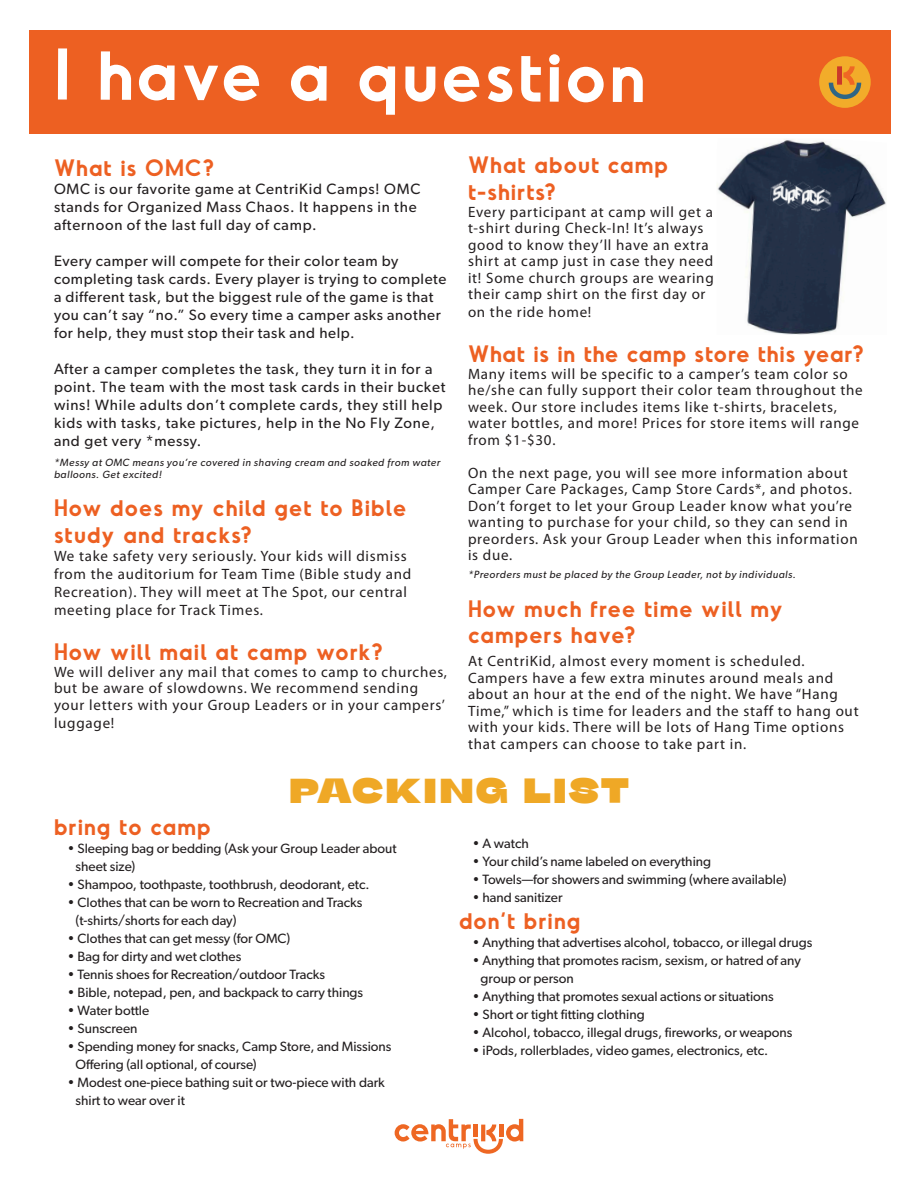
<style>
.page{position:relative;width:918px;height:1188px;background:#fff}
.page>*{position:absolute;margin:0;border:0;box-sizing:border-box;transform-origin:0 0}
.t1{font:600 69px "Odudo";letter-spacing:.045em;color:#fff}
.sub_head{font:800 34.5px "Stinger Wide";letter-spacing:.05em;color:#efa826}
.sub_head-2{font:600 22.5px/27px "Odudo";letter-spacing:.05em;color:#ed6022}
.Body{font:15px/16.5px "Myriad Pro";letter-spacing:.05em;color:#231f20}
.t2{font:15px/18px "Gibson";letter-spacing:.05em;color:#231f20}
.Body-2{font:13.5px/18px "Gibson";color:#231f20}
.t3{font:italic 10.5px/12.6px "Gibson";letter-spacing:.05em;color:#231f20}
</style>
<div class="page">
<div style="left:29px;top:30px;width:862px;height:104px;background:#ed6022"></div>
<div style="left:819px;top:56px;width:52px;height:52px;background:#f2ac2a;border-radius:26px"></div>
<svg style="left:829px;top:66px;width:32px;height:33px"></svg>
<svg style="left:395px;top:1119px;width:128px;height:35px"></svg>
<img style="left:717px;top:139px;width:169px;height:196px">
<p class="t1" style="left:54px;top:31px;width:593px">I have a question</p>
<p class="sub_head-2" style="left:468px;top:151px;width:202px">What about camp t-shirts?</p>
<p class="Body" style="left:468px;top:204px;width:247px">Every participant at camp will get a t-shirt during Check-In! It’s always good to know they’ll have an extra shirt at camp just in case they need it! Some church groups are wearing their camp shirt on the first day or</p>
<p class="Body" style="left:468px;top:305px;width:125px">on the ride home!</p>
<p class="sub_head-2" style="left:468px;top:340px;width:397px">What is in the camp store this year?</p>
<p class="Body" style="left:468px;top:366px;width:396px">Many items will be specific to a camper’s team color so he/she can fully support their color team throughout the week. Our store includes items like t-shirts, bracelets, water bottles, and more! Prices for store items will range from $1-$30.</p>
<p class="Body" style="left:468px;top:465px;width:391px">On the next page, you will see more information about Camper Care Packages, Camp Store Cards*, and photos.<br>Don’t forget to let your Group Leader know what you’re wanting to purchase for your child, so they can send in preorders. Ask your Group Leader when this information is due.</p>
<p class="t3" style="left:468px;top:568px;width:329px">*Preorders must be placed by the Group Leader, not by individuals.</p>
<p class="sub_head-2" style="left:468px;top:595px;width:316px">How much free time will my</p>
<p class="sub_head-2" style="left:468px;top:621px;width:169px">campers have?</p>
<p class="Body" style="left:468px;top:653px;width:392px">At CentriKid, almost every moment is scheduled.<br>Campers have a few extra minutes around meals and about an hour at the end of the night. We have “Hang Time,” which is time for leaders and the staff to hang out with your kids. There will be lots of Hang Time options that campers can choose to take part in.</p>
<p class="sub_head" style="left:289px;top:771px;width:342px">PACKING LIST</p>
<p class="sub_head-2" style="left:54px;top:154px;width:162px">What is OMC?</p>
<p class="t2" style="left:54px;top:180px;width:368px">OMC is our favorite game at CentriKid Camps! OMC stands for Organized Mass Chaos. It happens in the afternoon of the last full day of camp.</p>
<p class="t2" style="left:54px;top:252px;width:394px">Every camper will compete for their color team by completing task cards. Every player is trying to complete a different task, but the biggest rule of the game is that you can’t say “no.” So every time a camper asks another for help, they must stop their task and help.</p>
<p class="t2" style="left:54px;top:360px;width:393px">After a camper completes the task, they turn it in for a point. The team with the most task cards in their bucket wins! While adults don’t complete cards, they still help kids with tasks, take pictures, help in the No Fly Zone, and get very *messy.</p>
<p class="t3" style="left:54px;top:456px;width:388px">*Messy at OMC means you’re covered in shaving cream and soaked from water balloons. Get excited!</p>
<p class="sub_head-2" style="left:54px;top:494px;width:354px">How does my child get to Bible study and tracks?</p>
<p class="Body" style="left:54px;top:548px;width:359px;line-height:18px">We take safety very seriously. Your kids will dismiss from the auditorium for Team Time (Bible study and Recreation). They will meet at The Spot, our central meeting place for Track Times.</p>
<p class="sub_head-2" style="left:54px;top:638px;width:330px">How will mail at camp work?</p>
<p class="Body" style="left:54px;top:664px;width:395px">We will deliver any mail that comes to camp to churches, but be aware of slowdowns. We recommend sending your letters with your Group Leaders or in your campers’</p>
<p class="Body" style="left:54px;top:715px;width:62px">luggage!</p>
<p class="sub_head-2" style="left:54px;top:813px;width:158px">bring to camp</p>
<p class="Body-2" style="left:76px;top:839px;width:323px;text-indent:-8px">• Sleeping bag or bedding (Ask your Group Leader about sheet size)</p>
<p class="Body-2" style="left:68px;top:875px;width:304px">• Shampoo, toothpaste, toothbrush, deodorant, etc.</p>
<p class="Body-2" style="left:76px;top:893px;width:288px;text-indent:-8px">• Clothes that can be worn to Recreation and Tracks (t-shirts/shorts for each day)</p>
<p class="Body-2" style="left:68px;top:929px;width:224px">• Clothes that can get messy (for OMC)</p>
<p class="Body-2" style="left:68px;top:947px;width:175px">• Bag for dirty and wet clothes</p>
<p class="Body-2" style="left:68px;top:965px;width:259px">• Tennis shoes for Recreation/outdoor Tracks</p>
<p class="Body-2" style="left:68px;top:983px;width:297px">• Bible, notepad, pen, and backpack to carry things</p>
<p class="Body-2" style="left:68px;top:1001px;width:83px">• Water bottle</p>
<p class="Body-2" style="left:68px;top:1019px;width:72px">• Sunscreen</p>
<p class="Body-2" style="left:76px;top:1037px;width:317px;text-indent:-8px">• Spending money for snacks, Camp Store, and Missions<br>Offering (all optional, of course)</p>
<p class="Body-2" style="left:76px;top:1073px;width:311px;text-indent:-8px">• Modest one-piece bathing suit or two-piece with dark shirt to wear over it</p>
<p class="Body-2" style="left:472px;top:834px;width:58px">• A watch</p>
<p class="Body-2" style="left:472px;top:852px;width:240px">• Your child’s name labeled on everything</p>
<p class="Body-2" style="left:472px;top:870px;width:316px">• Towels—for showers and swimming (where available)</p>
<p class="Body-2" style="left:472px;top:888px;width:92px">• hand sanitizer</p>
<p class="sub_head-2" style="left:459px;top:907px;width:123px">don’t bring</p>
<p class="Body-2" style="left:472px;top:933px;width:341px">• Anything that advertises alcohol, tobacco, or illegal drugs</p>
<p class="Body-2" style="left:481px;top:951px;width:322px;text-indent:-8px">• Anything that promotes racism, sexism, or hatred of any group or person</p>
<p class="Body-2" style="left:472px;top:987px;width:303px">• Anything that promotes sexual actions or situations</p>
<p class="Body-2" style="left:472px;top:1005px;width:174px">• Short or tight fitting clothing</p>
<p class="Body-2" style="left:472px;top:1023px;width:321px">• Alcohol, tobacco, illegal drugs, fireworks, or weapons</p>
<p class="Body-2" style="left:472px;top:1041px;width:297px">• iPods, rollerblades, video games, electronics, etc.</p>
</div>
